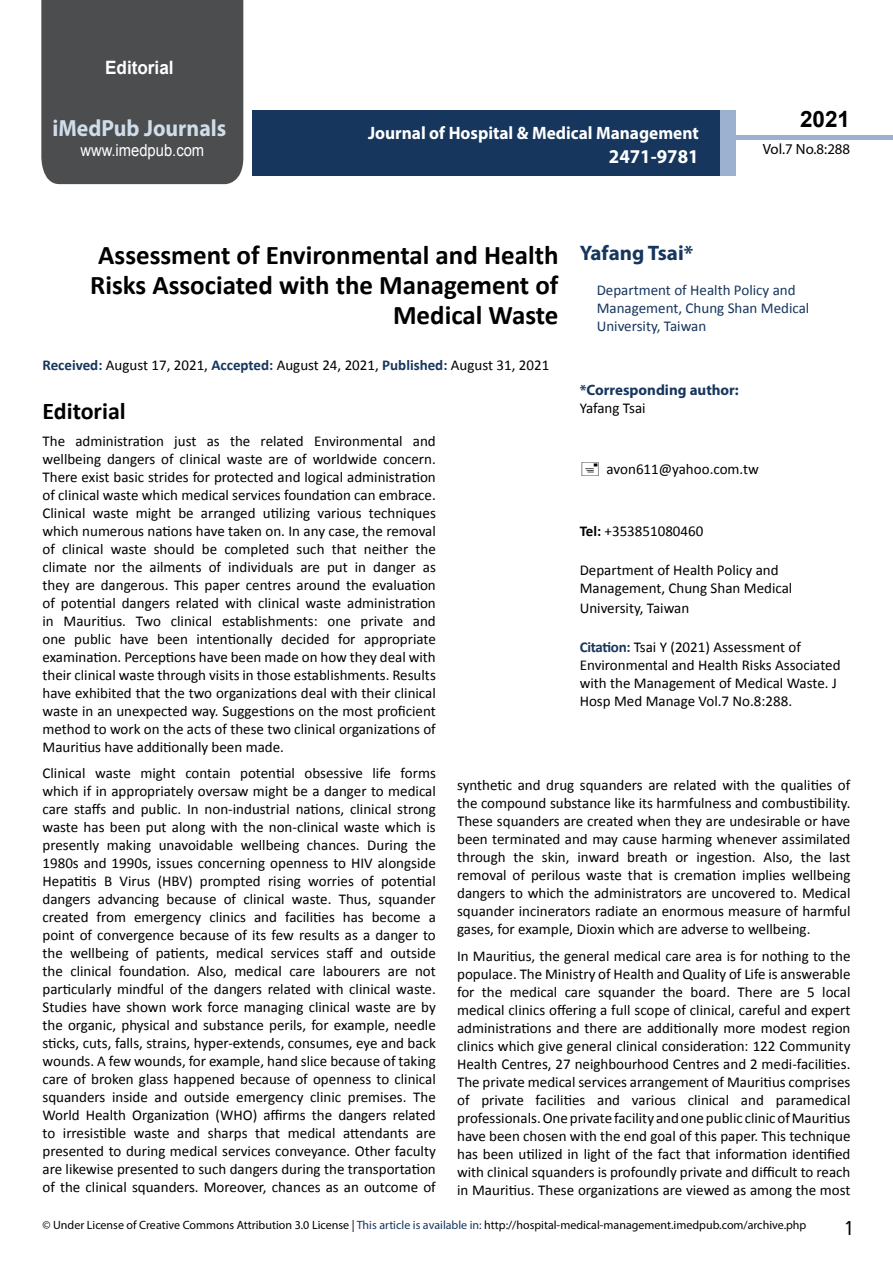
<style>
.page{position:relative;width:893px;height:1263px;background:#fff}
.page>*{position:absolute;margin:0;border:0;box-sizing:border-box;transform-origin:0 0}
.t1{font:700 27px/29.7px "Calibri";color:#000;text-align:right}
.t2{font:25.5px "Tunga";color:#000}
.t3{font:700 24px "Calibri";color:#000}
.t4{font:700 23.4px "Myriad Pro";color:#cfdce9;scale:.93 1}
.t5{font:700 22.5px "Arial";color:#000}
.t6{font:700 21px "Myriad Pro";color:#16365d}
.t7{font:700 19.65px "Myriad Pro";color:#fff;scale:.96 1}
.t8{font:700 18.45px "Arial";color:#fff;scale:.93 1}
.t9{font:700 18px "Myriad Pro";color:#fff;scale:.96 1}
.t10{font:16.5px "Arial";color:#fff;scale:.89 1}
.t11{font:15px/18px "Calibri";color:#000;text-align:justify}
.t12{font:15px/18px "Calibri";color:#16365d}
.t13{font:700 15px "Myriad Pro";color:#16365d}
.t14{font:14.85px "Myriad Pro";color:#000}
.t15{font:12px "Myriad Pro";color:#000}
.s1{font-weight:700;color:#16365d}
.s2{font-weight:700}
.s3{color:#16365d}
</style>
<div class="page">
<div style="left:252px;top:110px;width:469px;height:66px;background:#16365d"></div>
<div style="left:720px;top:110px;width:16px;height:66px;background:#9bb1cf"></div>
<div style="left:41px;top:0;width:202px;height:184px;background:#4c4d4f"></div>
<div style="left:736px;top:135px;width:157px;height:5px;background:#9bb1cf"></div>
<p class="t8" style="left:105px;top:55px;width:75px">Editorial</p>
<h3 class="t4" style="left:52px;top:113px;width:188px">iMedPub Journals</h3>
<p class="t10" style="left:80px;top:139px;width:141px">www.imedpub.com</p>
<p class="t9" style="left:368px;top:121px;width:346px">Journal of Hospital &amp; Medical Management</p>
<h3 class="t7" style="left:609px;top:144px;width:95px">2471-9781</h3>
<h3 class="t5" style="left:800px;top:104px;width:52px">2021</h3>
<p class="t14" style="left:763px;top:140px;width:89px">Vol.7 No.8:288</p>
<h3 class="t6" style="left:580px;top:239px;width:115px">Yafang Tsai*</h3>
<p class="t12" style="left:597px;top:281px;width:214px">Department of Health Policy and<br>Management, Chung Shan Medical<br>University, Taiwan</p>
<h1 class="t1" style="left:90px;top:240px;width:470px">Assessment of Environmental and Health<br>Risks Associated with the Management of<br>Medical Waste</h1>
<p class="t11" style="left:43px;top:356px;width:508px"><span class="s1">Received:</span> August 17, 2021, <span class="s1">Accepted:</span> August 24, 2021, <span class="s1">Published:</span> August 31, 2021</p>
<h3 class="t3" style="left:43px;top:396px;width:85px">Editorial</h3>
<p class="t11" style="left:43px;top:432px;width:395px">The administration just as the related Environmental and wellbeing dangers of clinical waste are of worldwide concern.<br>There exist basic strides for protected and logical administration of clinical waste which medical services foundation can embrace.<br>Clinical waste might be arranged utilizing various techniques which numerous nations have taken on. In any case, the removal of clinical waste should be completed such that neither the climate nor the ailments of individuals are put in danger as they are dangerous. This paper centres around the evaluation of potential dangers related with clinical waste administration in Mauritius. Two clinical establishments: one private and one public have been intentionally decided for appropriate examination. Perceptions have been made on how they deal with their clinical waste through visits in those establishments. Results have exhibited that the two organizations deal with their clinical waste in an unexpected way. Suggestions on the most proficient method to work on the acts of these two clinical organizations of Mauritius have additionally been made.</p>
<p class="t11" style="left:43px;top:764px;width:395px">Clinical waste might contain potential obsessive life forms which if in appropriately oversaw might be a danger to medical care staffs and public. In non-industrial nations, clinical strong waste has been put along with the non-clinical waste which is presently making unavoidable wellbeing chances. During the 1980s and 1990s, issues concerning openness to HIV alongside Hepatitis B Virus (HBV) prompted rising worries of potential dangers advancing because of clinical waste. Thus, squander created from emergency clinics and facilities has become a point of convergence because of its few results as a danger to the wellbeing of patients, medical services staff and outside the clinical foundation. Also, medical care labourers are not particularly mindful of the dangers related with clinical waste.<br>Studies have shown work force managing clinical waste are by the organic, physical and substance perils, for example, needle sticks, cuts, falls, strains, hyper-extends, consumes, eye and back wounds. A few wounds, for example, hand slice because of taking care of broken glass happened because of openness to clinical squanders inside and outside emergency clinic premises. The World Health Organization (WHO) affirms the dangers related to irresistible waste and sharps that medical attendants are presented to during medical services conveyance. Other faculty are likewise presented to such dangers during the transportation of the clinical squanders. Moreover, chances as an outcome of</p>
<p class="t13" style="left:580px;top:380px;width:161px">*Corresponding author:</p>
<p class="t11" style="left:580px;top:399px;width:67px">Yafang Tsai</p>
<p class="t11" style="left:607px;top:460px;width:154px">avon611@yahoo.com.tw</p>
<p class="t11" style="left:580px;top:522px;width:125px"><span class="s2">Tel:</span> +353851080460</p>
<p class="t11" style="left:580px;top:561px;width:214px;line-height:18.6px;text-align:left">Department of Health Policy and<br>Management, Chung Shan Medical<br>University, Taiwan</p>
<p class="t11" style="left:580px;top:638px;width:262px;text-align:left"><span class="s1">Citation:</span> Tsai Y (2021) Assessment of Environmental and Health Risks Associated with the Management of Medical Waste. J Hosp Med Manage Vol.7 No.8:288.</p>
<p class="t11" style="left:457px;top:776px;width:395px">synthetic and drug squanders are related with the qualities of the compound substance like its harmfulness and combustibility.<br>These squanders are created when they are undesirable or have been terminated and may cause harming whenever assimilated through the skin, inward breath or ingestion. Also, the last removal of perilous waste that is cremation implies wellbeing dangers to which the administrators are uncovered to. Medical squander incinerators radiate an enormous measure of harmful gases, for example, Dioxin which are adverse to wellbeing.</p>
<p class="t11" style="left:457px;top:947px;width:395px">In Mauritius, the general medical care area is for nothing to the populace. The Ministry of Health and Quality of Life is answerable for the medical care squander the board. There are 5 local medical clinics offering a full scope of clinical, careful and expert administrations and there are additionally more modest region clinics which give general clinical consideration: 122 Community Health Centres, 27 neighbourhood Centres and 2 medi-facilities.<br>The private medical services arrangement of Mauritius comprises of private facilities and various clinical and paramedical professionals. One private facility and one public clinic of Mauritius have been chosen with the end goal of this paper. This technique has been utilized in light of the fact that information identified with clinical squanders is profoundly private and difficult to reach in Mauritius. These organizations are viewed as among the most</p>
<p class="t15" style="left:43px;top:1218px;width:765px">© Under License of Creative Commons Attribution 3.0 License | <span class="s3">This article is available in:</span> http://hospital-medical-management.imedpub.com/archive.php</p>
<h2 class="t2" style="left:845px;top:1211px;width:9px">1</h2>
</div>
